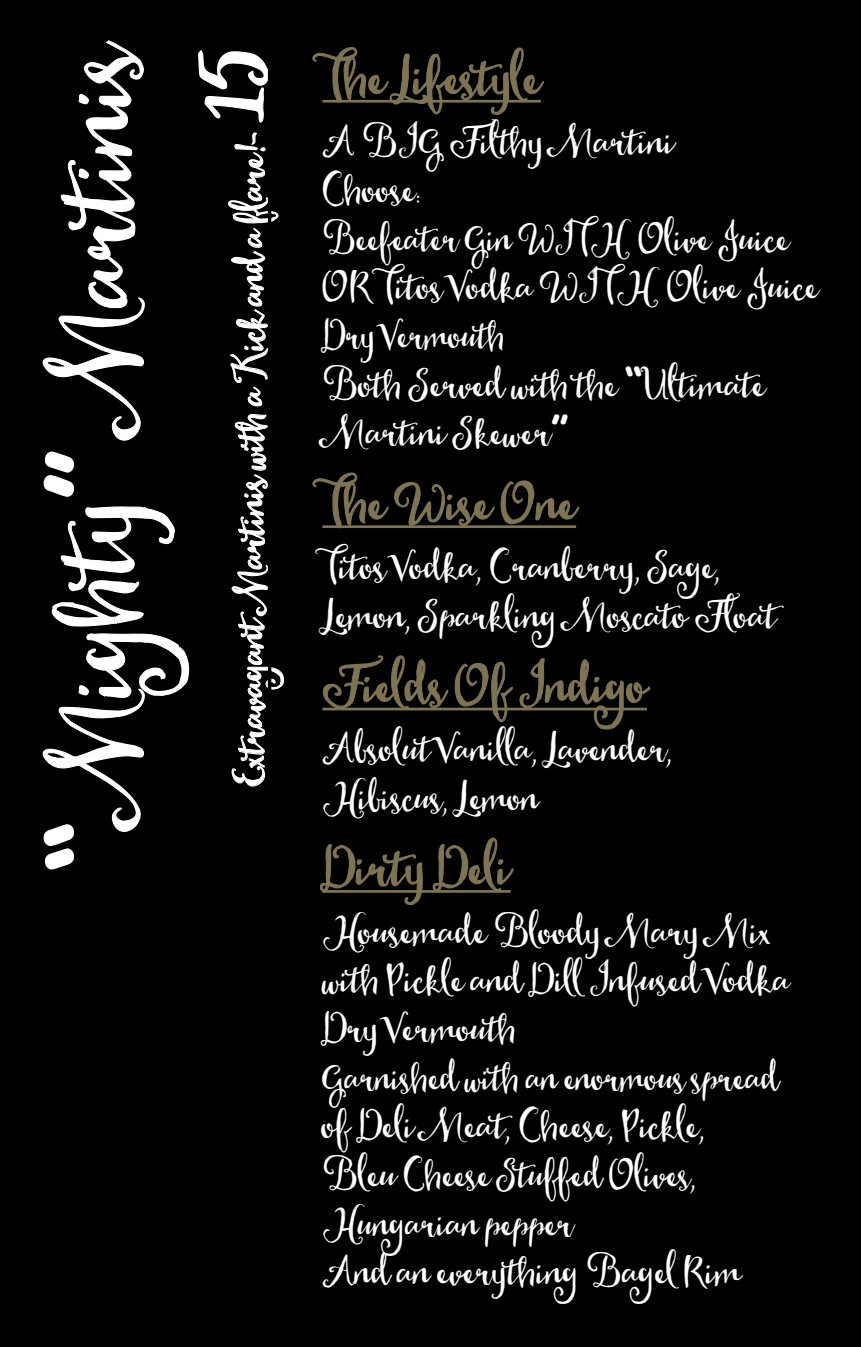
<style>
.page{position:relative;width:861px;height:1347px;background:#fff}
.page>*{position:absolute;margin:0;border:0;box-sizing:border-box;transform-origin:0 0}
.page-chalk{font:114.75px "Heart And Soul";color:#fff}
.drink-chalk{font:108px "Heart And Soul";color:#fff}
.drink-chalk-2{font:54px "Heart And Soul";color:#7f7452}
.Drink_description{font:40.5px/48.6px "Heart And Soul";color:#fff}
.Drink_description-2{font:40.5px/48.6px "Heart And Soul";color:#fff;scale:.95 1}
.drink-chalk-3{font:40.5px "Heart And Soul";color:#fff}
.Drink_description-3{font:40.5px "Heart And Soul";color:#fff;scale:.94 1}
.s1{font-family:"Comic Sans MS";font-weight:700}
</style>
<div class="page">
<div style="left:0;top:0;width:860px;height:1346px;background:#000"></div>
<svg style="left:42px;top:633px;width:147px;height:237px"></svg>
<svg style="left:51px;top:506px;width:124px;height:121px"></svg>
<svg style="left:43px;top:451px;width:32px;height:46px"></svg>
<svg style="left:42px;top:40px;width:103px;height:401px"></svg>
<svg style="left:198px;top:50px;width:86px;height:737px"></svg>
<hr style="left:268px;top:44px;width:3px;height:1249px;background:#000">
<hr style="left:322px;top:707px;width:324px;height:3px;background:#7f7452">
<hr style="left:322px;top:890px;width:188px;height:2px;background:#7f7452">
<svg style="left:312px;top:47px;width:232px;height:68px"></svg>
<svg style="left:312px;top:472px;width:268px;height:57px"></svg>
<svg style="left:322px;top:655px;width:191px;height:67px"></svg>
<svg style="left:519px;top:658px;width:132px;height:72px"></svg>
<svg style="left:320px;top:844px;width:103px;height:61px"></svg>
<svg style="left:433px;top:837px;width:81px;height:56px"></svg>
<p class="page-chalk" style="left:28px;top:870px;width:836px;rotate:-90deg"><span class="s1">“</span>Mighty<span class="s1">”</span> Martinis</p>
<p class="drink-chalk" style="left:164px;top:128px;width:85px;rotate:-90deg">15</p>
<p class="drink-chalk-2" style="left:322px;top:46px;width:220px">The Lifestyle</p>
<p class="Drink_description" style="left:322px;top:116px;width:354px">A BIG Filthy Martini</p>
<p class="Drink_description" style="left:322px;top:165px;width:100px">Choose:</p>
<p class="Drink_description-3" style="left:322px;top:214px;width:498px">Beefeater Gin WITH Olive Juice</p>
<p class="drink-chalk-3" style="left:227px;top:786px;width:655px;rotate:-90deg">ExtravagantMartinis with a Kick and a flare!-</p>
<p class="Drink_description" style="left:322px;top:262px;width:497px">OR Titos Vodka WITH Olive Juice</p>
<p class="Drink_description-3" style="left:322px;top:311px;width:196px">Dry Vermouth</p>
<p class="Drink_description" style="left:322px;top:359px;width:444px">Both Served with the <span class="s1">“</span>Ultimate<br>Martini Skewer<span class="s1">”</span></p>
<p class="drink-chalk-2" style="left:322px;top:471px;width:255px">The Wise One</p>
<p class="Drink_description" style="left:322px;top:541px;width:456px">Titos Vodka, Cranberry, Sage,<br>Lemon, Sparkling Moscato Float</p>
<p class="drink-chalk-2" style="left:322px;top:653px;width:326px">Fields Of Indigo</p>
<p class="Drink_description" style="left:322px;top:724px;width:352px">Absolut Vanilla, Lavender,</p>
<p class="Drink_description" style="left:322px;top:772px;width:218px">Hibiscus, Lemon</p>
<p class="drink-chalk-2" style="left:322px;top:835px;width:190px">Dirty Deli</p>
<p class="Drink_description" style="left:322px;top:906px;width:450px">Housemade Bloody Mary Mix</p>
<p class="Drink_description" style="left:322px;top:955px;width:469px">with Pickle and Dill Infused Vodka</p>
<p class="Drink_description" style="left:322px;top:1003px;width:196px">Dry Vermouth</p>
<p class="Drink_description-2" style="left:322px;top:1052px;width:482px">Garnished with an enormous spread of Deli Meat, Cheese, Pickle,<br>Bleu Cheese Stuffed Olives,<br>Hungarian pepper</p>
<p class="Drink_description" style="left:322px;top:1246px;width:420px">And an everything Bagel Rim</p>
</div>
